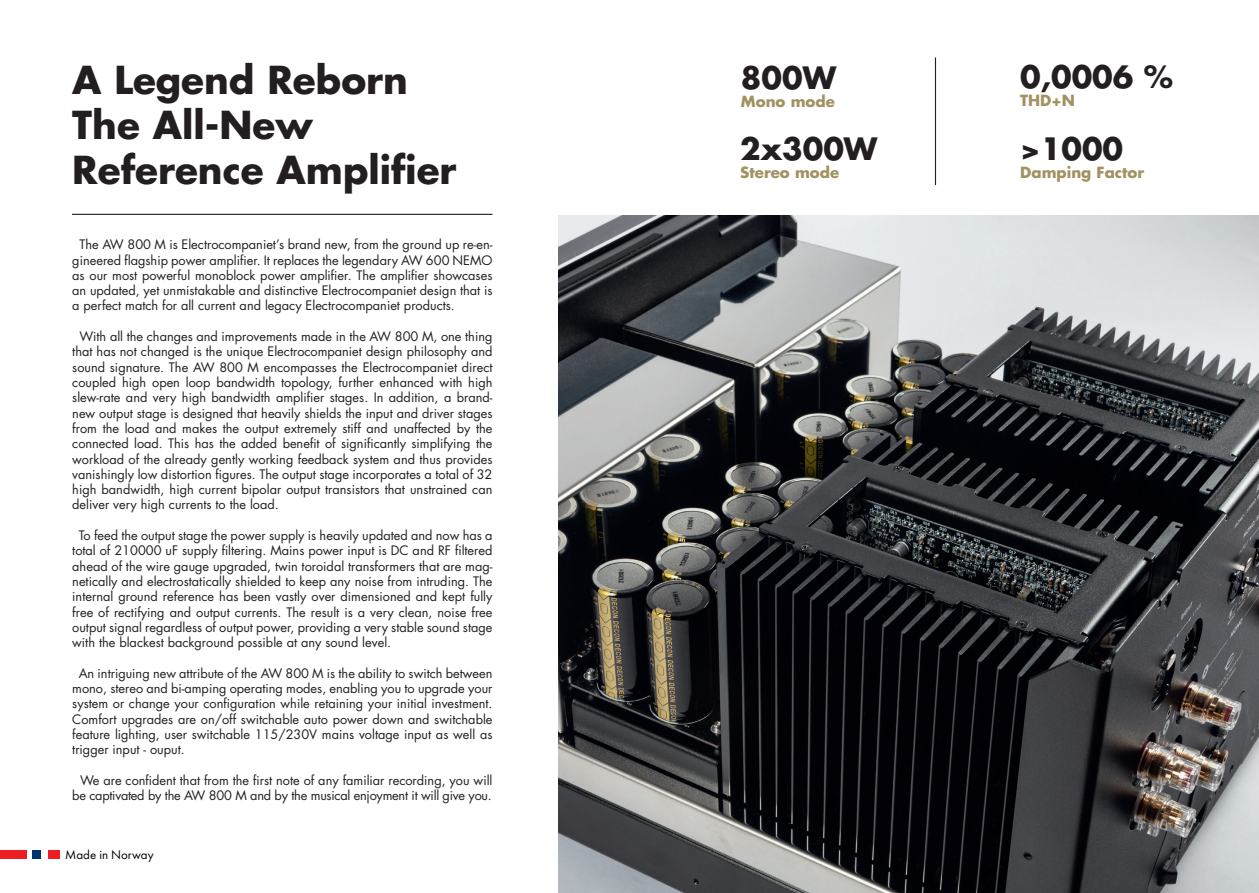
<style>
.page{position:relative;width:1259px;height:893px;background:#fff}
.page>*{position:absolute;margin:0;border:0;box-sizing:border-box;transform-origin:0 0}
.t1{font:700 37.5px "Futura Std";color:#231f20}
.t2{font:700 30px "Futura Std";color:#231f20}
.t3{font:700 15px "Futura Std";color:#a29161}
.t4{font:12.9px "Futura PT";color:#000}
.produktekst{font:12.75px/15.3px "Futura Std";color:#231f20;text-align:justify}
.produktekst-2{font:12.75px/15.3px "Futura Std";letter-spacing:-.02em;color:#231f20;text-align:right}
</style>
<div class="page">
<img style="left:558px;top:215px;width:701px;height:678px">
<div style="left:48px;top:850px;width:12px;height:9px;background:#ee1d23"></div>
<div style="left:33px;top:850px;width:8px;height:9px;background:#00346e"></div>
<div style="left:0;top:850px;width:27px;height:9px;background:#ee1d23"></div>
<hr style="left:935px;top:58px;width:1px;height:127px;background:#231f20">
<hr style="left:72px;top:214px;width:420px;height:1px;background:#231f20">
<p class="t1" style="left:72px;top:55px;width:337px">A Legend Reborn</p>
<p class="t1" style="left:72px;top:100px;width:242px">The All-New</p>
<p class="t1" style="left:72px;top:145px;width:386px">Reference Amplifier</p>
<p class="produktekst" style="left:72px;top:237px;width:422px;text-indent:7px">The AW 800 M is Electrocompaniet’s brand new, from the ground up re-en&shy;gineered flagship power amplifier. It replaces the legendary AW 600 NEMO as our most powerful monoblock power amplifier. The amplifier showcases an updated, yet unmistakable and distinctive Electrocompaniet design that is a perfect match for all current and legacy Electrocompaniet products.</p>
<p class="produktekst" style="left:72px;top:329px;width:422px;text-indent:7px">With all the changes and improvements made in the AW 800 M, one thing that has not changed is the unique Electrocompaniet design philosophy and sound signature. The AW 800 M encompasses the Electrocompaniet direct coupled high open loop bandwidth topology, further enhanced with high slew-rate and very high bandwidth amplifier stages. In addition, a brand&shy;new output stage is designed that heavily shields the input and driver stages from the load and makes the output extremely stiff and unaffected by the connected load. This has the added benefit of significantly simplifying the workload of the already gently working feedback system and thus provides vanishingly low distortion figures. The output stage incorporates a total of 32 high bandwidth, high current bipolar output transistors that unstrained can deliver very high currents to the load.</p>
<p class="produktekst" style="left:72px;top:528px;width:422px;text-indent:7px">To feed the output stage the power supply is heavily updated and now has a total of 210000 uF supply filtering. Mains power input is DC and RF filtered ahead of the wire gauge upgraded, twin toroidal transformers that are mag&shy;netically and electrostatically shielded to keep any noise from intruding. The internal ground reference has been vastly over dimensioned and kept fully free of rectifying and output currents. The result is a very clean, noise free output signal regardless of output power, providing a very stable sound stage with the blackest background possible at any sound level.</p>
<p class="produktekst" style="left:72px;top:665px;width:422px;text-indent:6px">An intriguing new attribute of the AW 800 M is the ability to switch between mono, stereo and bi-amping operating modes, enabling you to upgrade your system or change your configuration while retaining your initial investment.<br>Comfort upgrades are on/off switchable auto power down and switchable feature lighting, user switchable 115/230V mains voltage input as well as trigger input - ouput.</p>
<p class="produktekst-2" style="left:72px;top:773px;width:422px">We are confident that from the first note of any familiar recording, you will be captivated by the AW 800 M and by the musical enjoyment it will give you.</p>
<p class="t4" style="left:65px;top:847px;width:90px">Made in Norway</p>
<p class="t2" style="left:741px;top:58px;width:97px">800W</p>
<p class="t3" style="left:741px;top:91px;width:95px">Mono mode</p>
<p class="t2" style="left:740px;top:129px;width:139px">2x300W</p>
<p class="t3" style="left:740px;top:163px;width:100px">Stereo mode</p>
<p class="t2" style="left:1020px;top:57px;width:154px">0,0006 %</p>
<p class="t3" style="left:1020px;top:90px;width:56px">THD+N</p>
<p class="t2" style="left:1020px;top:129px;width:104px">&gt;1000</p>
<p class="t3" style="left:1020px;top:163px;width:126px">Damping Factor</p>
</div>
